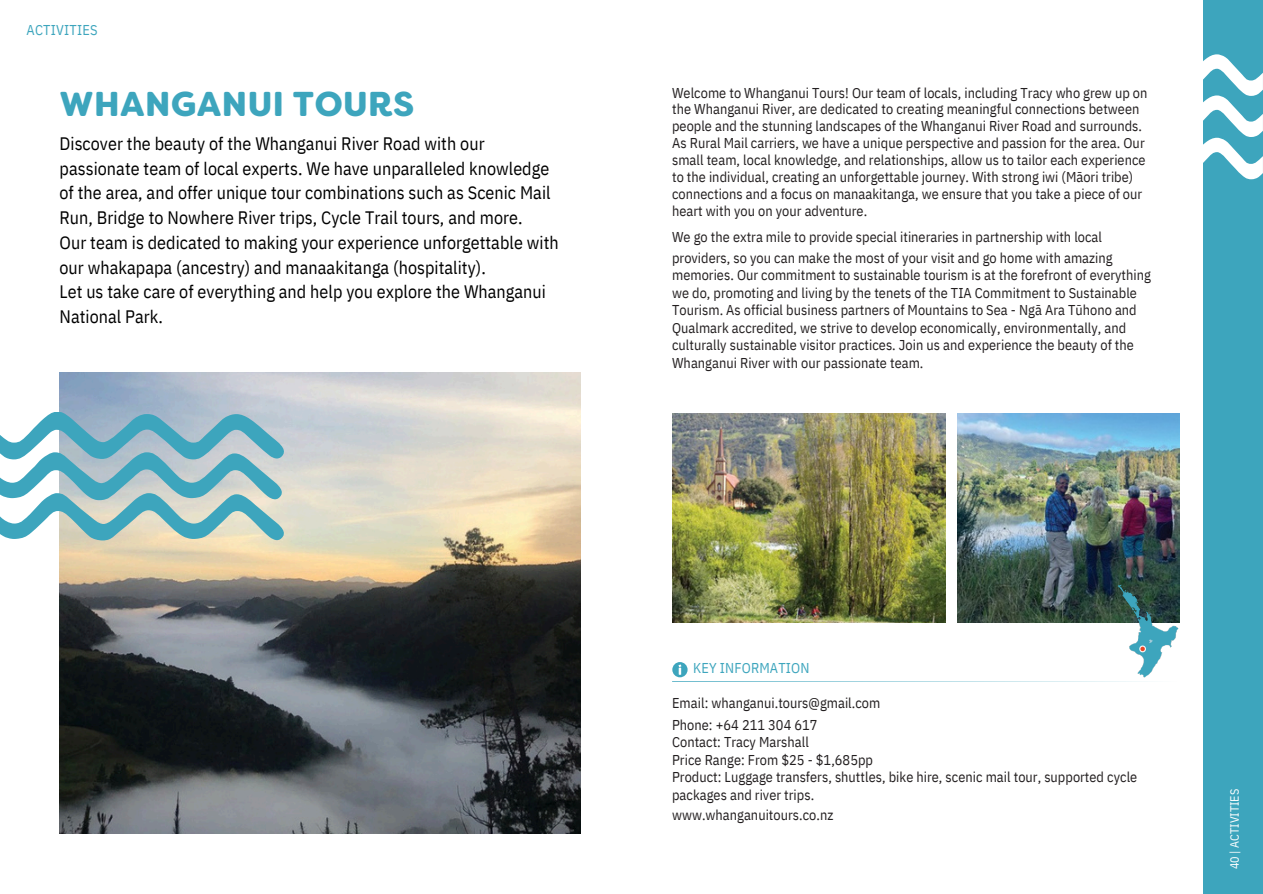
<style>
.page{position:relative;width:1263px;height:894px;background:#fff}
.page>*{position:absolute;margin:0;border:0;box-sizing:border-box;transform-origin:0 0}
.t1{font:900 34.5px "Filson Soft";letter-spacing:.015em;color:#3da5bd}
.t2{font:18px/24.8px "IBM Plex Sans Cond";letter-spacing:.005em;color:#000}
.t3{font:14.25px/16.8px "IBM Plex Sans Cond";letter-spacing:.005em;color:#231f20}
.t4{font:14.25px "IBM Plex Sans Cond";letter-spacing:.01em;color:#3da5bd}
.t5{font:12px "IBM Plex Sans Cond";letter-spacing:.005em;color:#fff}
</style>
<div class="page">
<img style="left:60px;top:372px;width:520px;height:461px">
<svg style="left:672px;top:662px;width:16px;height:15px"></svg>
<svg style="left:678px;top:664px;width:3px;height:10px"></svg>
<div style="left:1203px;top:0;width:60px;height:893px;background:#3da5bd"></div>
<svg style="left:1203px;top:54px;width:60px;height:125px"></svg>
<img style="left:957px;top:413px;width:222px;height:209px">
<img style="left:672px;top:413px;width:273px;height:209px">
<svg style="left:0;top:411px;width:284px;height:129px;background:#94c2cb"></svg>
<img style="left:1110px;top:577px;width:70px;height:105px">
<p class="t4" style="left:27px;top:21px;width:72px">ACTIVITIES</p>
<h3 class="t1" style="left:60px;top:91px;width:356px">WHANGANUI TOURS</h3>
<h3 class="t2" style="left:60px;top:131px;width:501px">Discover the beauty of the Whanganui River Road with our passionate team of local experts. We have unparalleled knowledge of the area, and offer unique tour combinations such as Scenic Mail Run, Bridge to Nowhere River trips, Cycle Trail tours, and more.<br>Our team is dedicated to making your experience unforgettable with our whakapapa (ancestry) and manaakitanga (hospitality).<br>Let us take care of everything and help you explore the Whanganui National Park.</h3>
<h3 class="t3" style="left:672px;top:84px;width:477px">Welcome to Whanganui Tours! Our team of locals, including Tracy who grew up on the Whanganui River, are dedicated to creating meaningful connections between people and the stunning landscapes of the Whanganui River Road and surrounds.<br>As Rural Mail carriers, we have a unique perspective and passion for the area. Our small team, local knowledge, and relationships, allow us to tailor each experience to the individual, creating an unforgettable journey. With strong iwi (Māori tribe) connections and a focus on manaakitanga, we ensure that you take a piece of our heart with you on your adventure.</h3>
<h3 class="t3" style="left:672px;top:226px;width:442px;line-height:21.3px">We go the extra mile to provide special itineraries in partnership with local providers, so you can make the most of your visit and go home with amazing</h3>
<h3 class="t3" style="left:672px;top:266px;width:480px;line-height:17.5px">memories. Our commitment to sustainable tourism is at the forefront of everything we do, promoting and living by the tenets of the TIA Commitment to Sustainable Tourism. As official business partners of Mountains to Sea - Ngā Ara Tūhono and Qualmark accredited, we strive to develop economically, environmentally, and culturally sustainable visitor practices. Join us and experience the beauty of the Whanganui River with our passionate team.</h3>
<p class="t4" style="left:693px;top:658px;width:118px">KEY INFORMATION</p>
<p class="t3" style="left:672px;top:692px;width:210px;line-height:21.3px">Email: whanganui.tours@gmail.com<br>Phone: +64 211 304 617</p>
<p class="t3" style="left:672px;top:732px;width:467px;line-height:17.7px">Contact: Tracy Marshall<br>Price Range: From $25 - $1,685pp<br>Product: Luggage transfers, shuttles, bike hire, scenic mail tour, supported cycle packages and river trips.</p>
<h2 class="t3" style="left:672px;top:805px;width:163px">www.whanganuitours.co.nz</h2>
<p class="t5" style="left:1226px;top:868px;width:82px;rotate:-90deg">40 | ACTIVITIES</p>
</div>
